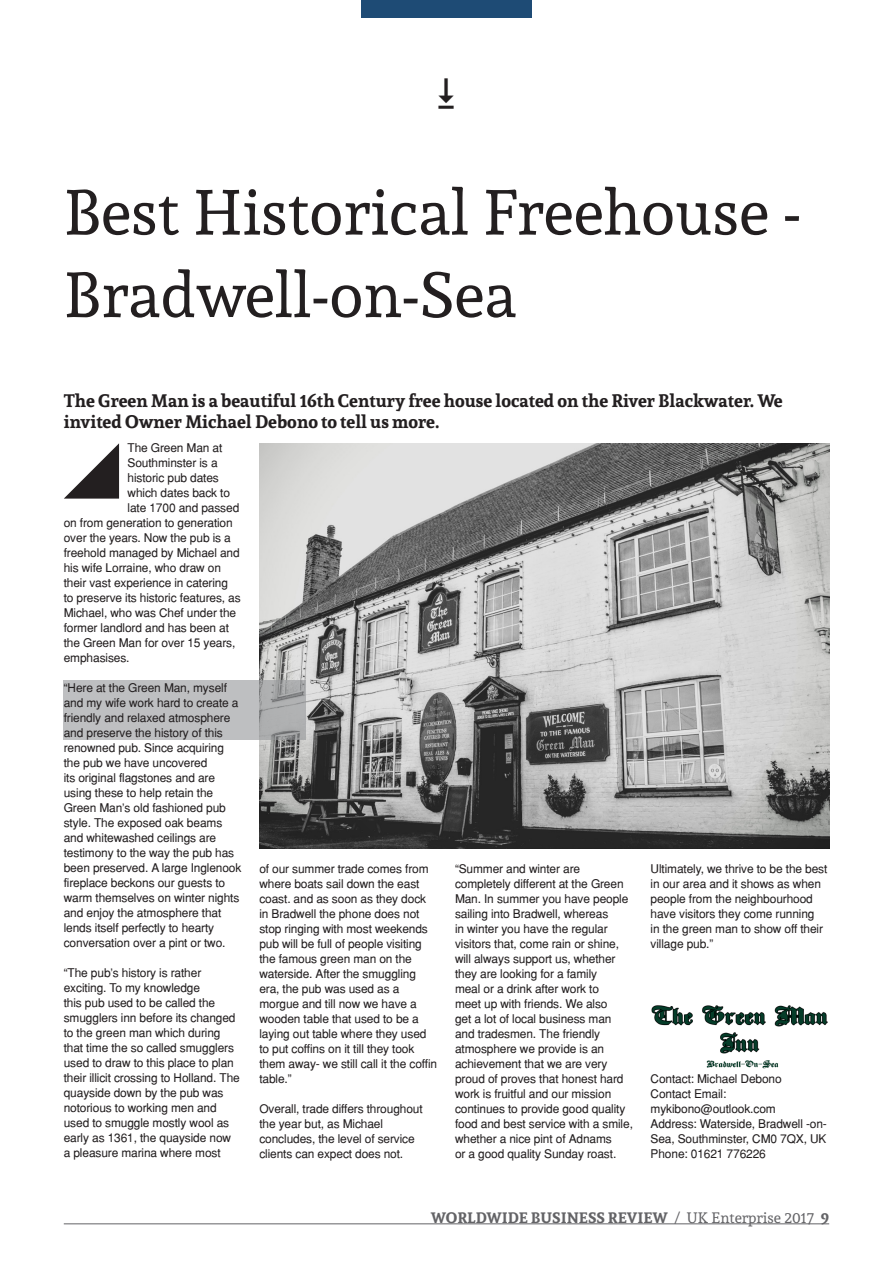
<style>
.page{position:relative;width:893px;height:1263px;background:#fff}
.page>*{position:absolute;margin:0;border:0;box-sizing:border-box;transform-origin:0 0}
.t1{font:63px/82.5px "Andada";color:#231f20}
.t2{font:700 18px/21px "Andada";color:#231f20}
.t3{font:700 15px "Andada";color:#636366}
.t4{font:12px/15px "Helvetica";letter-spacing:-.01em;color:#231f20}
.s1{font-weight:400}
</style>
<div class="page">
<hr style="left:64px;top:1223px;width:765px;height:1px;background:#636366">
<div style="left:361px;top:0;width:170px;height:17px;background:#1e4b75"></div>
<img style="left:259px;top:443px;width:570px;height:405px">
<svg style="left:64px;top:680px;width:242px;height:60px;background:#b9babc"></svg>
<svg style="left:64px;top:443px;width:55px;height:56px"></svg>
<img style="left:651px;top:1005px;width:177px;height:63px">
<p class="t1" style="left:64px;top:170px;width:739px">Best Historical Freehouse -<br>Bradwell-on-Sea</p>
<p class="t2" style="left:64px;top:389px;width:720px">The Green Man is a beautiful 16th Century free house located on the River Blackwater. We invited Owner Michael Debono to tell us more.</p>
<p class="t4" style="left:128px;top:440px;width:96px">The Green Man at</p>
<p class="t4" style="left:128px;top:455px;width:92px">Southminster is a</p>
<p class="t4" style="left:128px;top:470px;width:93px">historic pub dates</p>
<p class="t4" style="left:128px;top:485px;width:104px">which dates back to</p>
<p class="t4" style="left:128px;top:500px;width:113px">late 1700 and passed</p>
<p class="t4" style="left:64px;top:515px;width:171px">on from generation to generation</p>
<p class="t4" style="left:64px;top:530px;width:169px">over the years. Now the pub is a</p>
<p class="t4" style="left:64px;top:545px;width:177px">freehold managed by Michael and</p>
<p class="t4" style="left:64px;top:560px;width:159px">his wife Lorraine, who draw on</p>
<p class="t4" style="left:64px;top:575px;width:166px">their vast experience in catering</p>
<p class="t4" style="left:64px;top:590px;width:178px">to preserve its historic features, as</p>
<p class="t4" style="left:64px;top:605px;width:174px">Michael, who was Chef under the</p>
<p class="t4" style="left:64px;top:620px;width:167px">former landlord and has been at</p>
<p class="t4" style="left:64px;top:635px;width:173px">the Green Man for over 15 years,</p>
<p class="t4" style="left:64px;top:650px;width:67px">emphasises.</p>
<p class="t4" style="left:64px;top:680px;width:179px">“Here at the Green Man, myself and my wife work hard to create a friendly and relaxed atmosphere and preserve the history of this renowned pub. Since acquiring the pub we have uncovered<br>its original flagstones and are using these to help retain the<br>Green Man’s old fashioned pub style. The exposed oak beams and whitewashed ceilings are testimony to the way the pub has been preserved. A large Inglenook fireplace beckons our guests to warm themselves on winter nights and enjoy the atmosphere that lends itself perfectly to hearty conversation over a pint or two.</p>
<p class="t4" style="left:64px;top:965px;width:178px">“The pub’s history is rather exciting. To my knowledge<br>this pub used to be called the smugglers inn before its changed to the green man which during that time the so called smugglers used to draw to this place to plan their illicit crossing to Holland. The quayside down by the pub was notorious to working men and used to smuggle mostly wool as early as 1361, the quayside now a pleasure marina where most</p>
<p class="t4" style="left:259px;top:861px;width:179px">of our summer trade comes from where boats sail down the east coast. and as soon as they dock in Bradwell the phone does not stop ringing with most weekends pub will be full of people visiting the famous green man on the waterside. After the smuggling era, the pub was used as a morgue and till now we have a wooden table that used to be a laying out table where they used to put coffins on it till they took them away- we still call it the coffin table.”</p>
<p class="t4" style="left:259px;top:1101px;width:165px">Overall, trade differs throughout the year but, as Michael concludes, the level of service clients can expect does not.</p>
<p class="t4" style="left:455px;top:861px;width:179px">“Summer and winter are completely different at the Green<br>Man. In summer you have people sailing into Bradwell, whereas<br>in winter you have the regular visitors that, come rain or shine, will always support us, whether they are looking for a family<br>meal or a drink after work to<br>meet up with friends. We also<br>get a lot of local business man and tradesmen. The friendly atmosphere we provide is an achievement that we are very proud of proves that honest hard work is fruitful and our mission continues to provide good quality food and best service with a smile, whether a nice pint of Adnams<br>or a good quality Sunday roast.</p>
<p class="t4" style="left:651px;top:861px;width:178px">Ultimately, we thrive to be the best in our area and it shows as when people from the neighbourhood have visitors they come running<br>in the green man to show off their village pub.”</p>
<p class="t4" style="left:651px;top:1071px;width:133px">Contact: Michael Debono</p>
<p class="t4" style="left:651px;top:1086px;width:77px">Contact Email:</p>
<p class="t4" style="left:651px;top:1101px;width:127px">mykibono@outlook.com</p>
<p class="t4" style="left:651px;top:1116px;width:178px">Address: Waterside, Bradwell -on-<br>Sea, Southminster, CM0 7QX, UK</p>
<p class="t4" style="left:651px;top:1146px;width:117px">Phone: 01621 776226</p>
<p class="t3" style="left:431px;top:1208px;width:400px">WORLDWIDE BUSINESS REVIEW <span class="s1">/ UK Enterprise 2017</span> 9</p>
</div>
